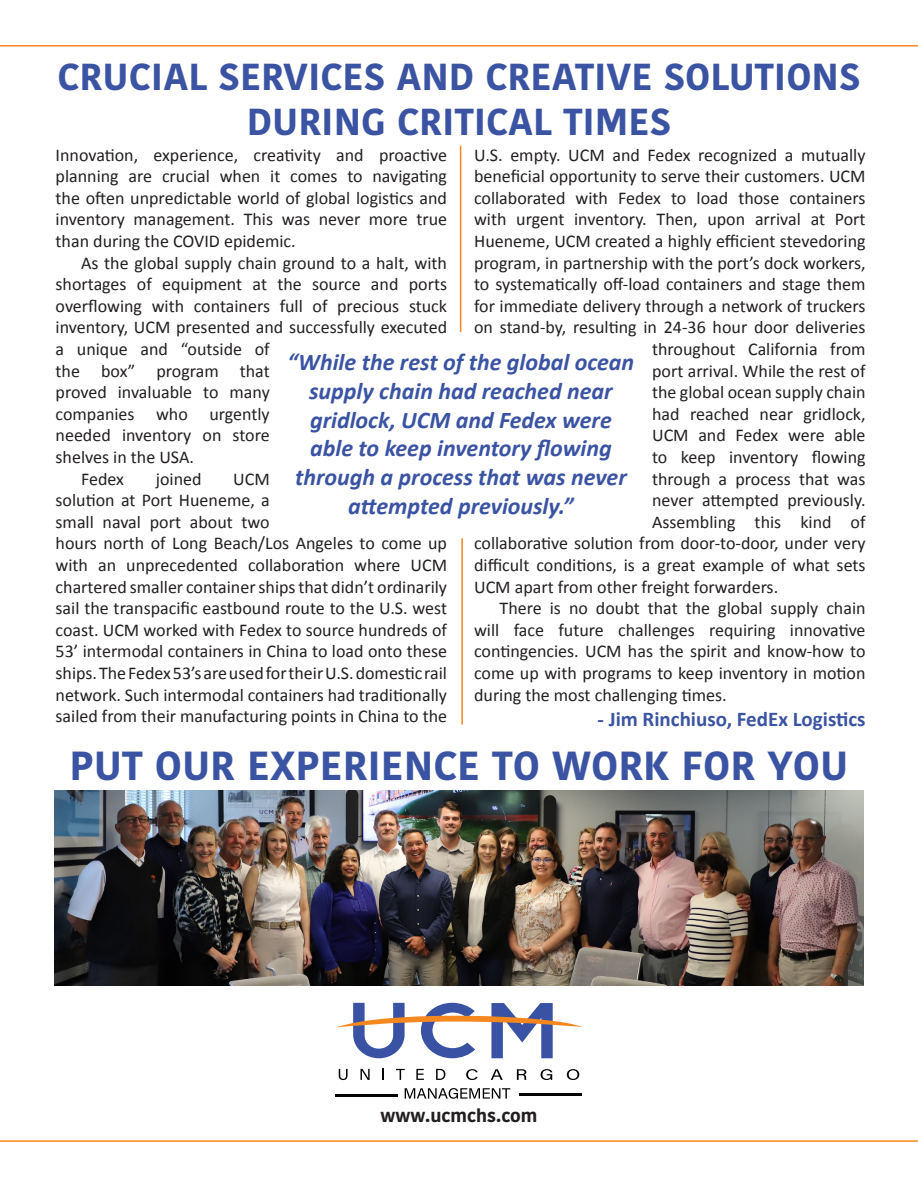
<style>
.page{position:relative;width:918px;height:1188px;background:#fff}
.page>*{position:absolute;margin:0;border:0;box-sizing:border-box;transform-origin:0 0}
.t1{font:700 40.5px "Kohinoor Telugu";color:#3a53a3}
.t2{font:700 37.5px/45px "Kohinoor Telugu";color:#3a53a3;text-align:center}
.t3{font:italic 700 24px/28.8px "Calibri";color:#3a53a3;text-align:center}
.t4{font:700 21px "Calibri";color:#3a53a3}
.t5{font:18px/21.6px "Calibri";color:#231f20;text-align:justify}
.t6{font:700 18px "Kohinoor Telugu";color:#231f20}
</style>
<div class="page">
<svg style="left:336px;top:1003px;width:246px;height:55px"></svg>
<svg style="left:339px;top:1069px;width:9px;height:11px"></svg>
<svg style="left:361px;top:1069px;width:9px;height:11px"></svg>
<svg style="left:396px;top:1069px;width:9px;height:11px"></svg>
<svg style="left:416px;top:1069px;width:8px;height:11px"></svg>
<svg style="left:436px;top:1069px;width:9px;height:11px"></svg>
<svg style="left:466px;top:1069px;width:12px;height:11px"></svg>
<svg style="left:491px;top:1069px;width:12px;height:11px"></svg>
<svg style="left:517px;top:1069px;width:9px;height:11px"></svg>
<svg style="left:541px;top:1069px;width:11px;height:11px"></svg>
<svg style="left:567px;top:1069px;width:12px;height:11px"></svg>
<hr style="left:336px;top:1094px;width:62px;height:2px;background:#040503">
<hr style="left:520px;top:1093px;width:62px;height:2px;background:#040503">
<svg style="left:405px;top:1088px;width:105px;height:11px"></svg>
<img style="left:54px;top:791px;width:810px;height:194px">
<hr style="left:0;top:1140px;width:918px;height:2px;background:#f5871f">
<hr style="left:0;top:45px;width:918px;height:1px;background:#f5871f">
<hr style="left:460px;top:146px;width:1px;height:186px;background:#f5871f">
<hr style="left:461px;top:538px;width:2px;height:187px;background:#f5871f">
<p class="t2" style="left:57px;top:55px;width:805px">CRUCIAL SERVICES AND CREATIVE SOLUTIONS<br>DURING CRITICAL TIMES</p>
<p class="t5" style="left:474px;top:144px;width:393px">U.S. empty. UCM and Fedex recognized a mutually</p>
<p class="t5" style="left:474px;top:166px;width:393px">beneficial opportunity to serve their customers. UCM</p>
<p class="t5" style="left:474px;top:187px;width:393px">collaborated with Fedex to load those containers</p>
<p class="t5" style="left:474px;top:209px;width:393px">with urgent inventory. Then, upon arrival at Port</p>
<p class="t5" style="left:474px;top:230px;width:393px">Hueneme, UCM created a highly efficient stevedoring</p>
<p class="t5" style="left:474px;top:252px;width:393px">program, in partnership with the port’s dock workers,</p>
<p class="t5" style="left:474px;top:274px;width:393px">to systematically off-load containers and stage them</p>
<p class="t5" style="left:474px;top:295px;width:393px">for immediate delivery through a network of truckers</p>
<p class="t5" style="left:474px;top:317px;width:393px">on stand-by, resulting in 24-36 hour door deliveries</p>
<p class="t5" style="left:652px;top:338px;width:215px">throughout California from</p>
<p class="t5" style="left:652px;top:360px;width:215px">port arrival. While the rest of</p>
<p class="t5" style="left:652px;top:382px;width:215px">the global ocean supply chain</p>
<p class="t5" style="left:652px;top:403px;width:215px">had reached near gridlock,</p>
<p class="t5" style="left:652px;top:425px;width:215px">UCM and Fedex were able</p>
<p class="t5" style="left:652px;top:446px;width:215px">to keep inventory flowing</p>
<p class="t5" style="left:652px;top:468px;width:215px">through a process that was</p>
<p class="t5" style="left:652px;top:490px;width:215px">never attempted previously.</p>
<p class="t5" style="left:652px;top:511px;width:215px">Assembling this kind of</p>
<p class="t5" style="left:474px;top:533px;width:393px">collaborative solution from door-to-door, under very</p>
<p class="t5" style="left:474px;top:554px;width:393px">difficult conditions, is a great example of what sets</p>
<p class="t5" style="left:474px;top:576px;width:306px">UCM apart from other freight forwarders.</p>
<p class="t5" style="left:474px;top:598px;width:393px;text-indent:26px">There is no doubt that the global supply chain will face future challenges requiring innovative contingencies. UCM has the spirit and know-how to come up with programs to keep inventory in motion during the most challenging times.</p>
<p class="t4" style="left:598px;top:705px;width:270px">- Jim Rinchiuso, FedEx Logistics</p>
<p class="t5" style="left:56px;top:144px;width:393px">Innovation, experience, creativity and proactive planning are crucial when it comes to navigating the often unpredictable world of global logistics and inventory management. This was never more true than during the COVID epidemic.</p>
<p class="t5" style="left:56px;top:252px;width:393px;text-align:left;text-indent:26px">As the global supply chain ground to a halt, with shortages of equipment at the source and ports overflowing with containers full of precious stuck inventory, UCM presented and successfully executed a unique and “outside of<br>the box” program that<br>proved invaluable to many<br>companies who urgently<br>needed inventory on store<br>shelves in the USA.</p>
<p class="t5" style="left:81px;top:468px;width:44px">Fedex</p>
<p class="t5" style="left:156px;top:468px;width:47px">joined</p>
<p class="t3" style="left:288px;top:348px;width:348px">“While the rest of the global ocean supply chain had reached near gridlock, UCM and Fedex were able to keep inventory flowing through a process that was never attempted previously.”</p>
<p class="t5" style="left:56px;top:468px;width:393px;text-align:left;text-indent:178px">UCM<br>solution at Port Hueneme, a<br>small naval port about two<br>hours north of Long Beach/Los Angeles to come up with an unprecedented collaboration where UCM chartered smaller container ships that didn’t ordinarily sail the transpacific eastbound route to the U.S. west coast. UCM worked with Fedex to source hundreds of 53’ intermodal containers in China to load onto these ships. The Fedex 53’s are used for their U.S. domestic rail network. Such intermodal containers had traditionally sailed from their manufacturing points in China to the</p>
<p class="t1" style="left:69px;top:743px;width:781px">PUT OUR EXPERIENCE TO WORK FOR YOU</p>
<p class="t6" style="left:381px;top:1105px;width:158px">www.ucmchs.com</p>
</div>
